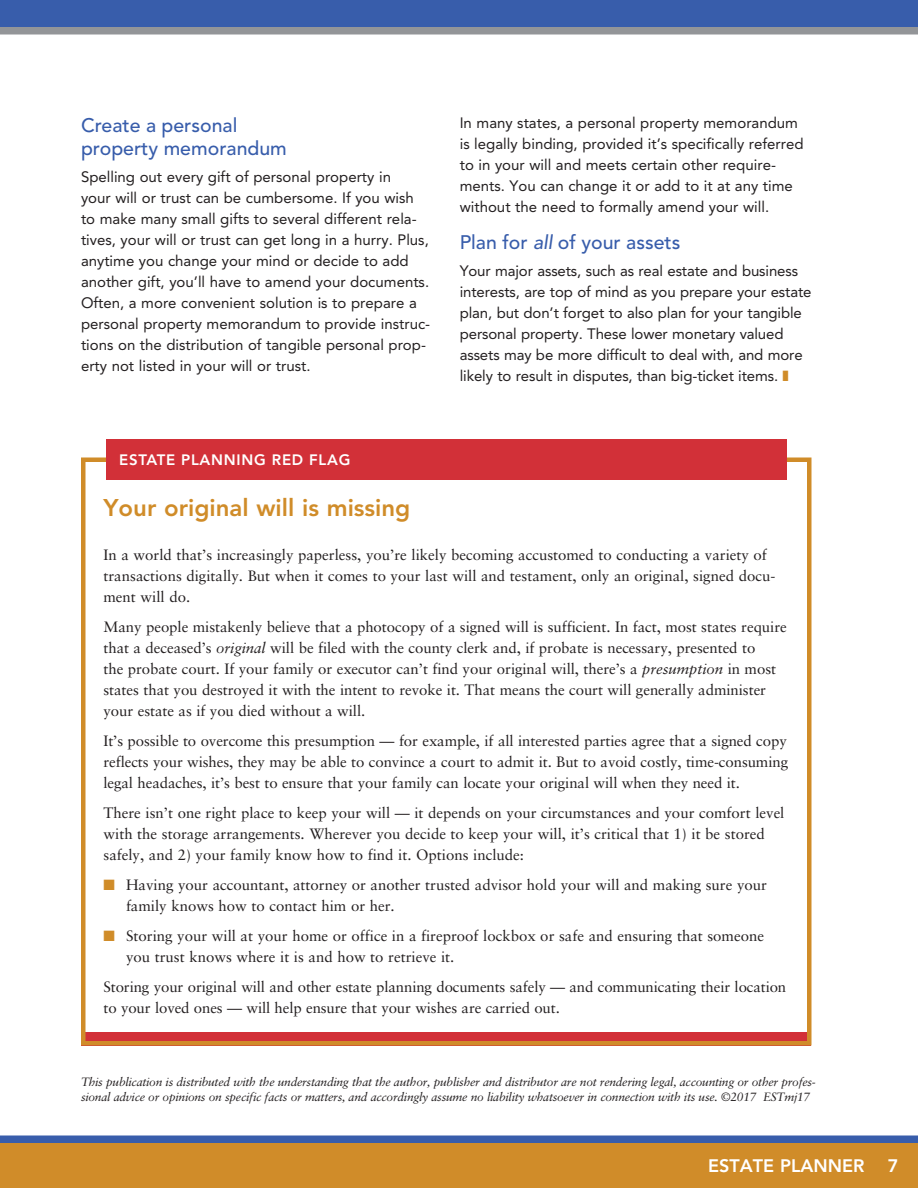
<style>
.page{position:relative;width:918px;height:1188px;background:#fff}
.page>*{position:absolute;margin:0;border:0;box-sizing:border-box;transform-origin:0 0}
.t1{font:800 24px "Avenir LT Std";color:#d08c29}
.t2{font:500 19.5px/23.4px "Avenir LT Std";color:#385dab}
.t3{font:800 18px "Avenir LT Std";color:#fff}
.t4{font:15px/21px "Sabon LT Std";color:#231f20}
.t5{font:15px/21px "Avenir LT Std";color:#231f20}
.t6{font:800 15px "Avenir LT Std";letter-spacing:.05em;color:#fff}
.t7{font:italic 12px/15px "Sabon LT Std";letter-spacing:-.02em;color:#231f20}
.s1{font-style:italic}
.s2{color:#d08c29}
</style>
<div class="page">
<div style="left:0;top:0;width:918px;height:27px;background:#385dab"></div>
<div style="left:0;top:27px;width:918px;height:7px;background:#939598"></div>
<div style="left:0;top:1136px;width:918px;height:7px;background:#385dab"></div>
<div style="left:0;top:1143px;width:918px;height:45px;background:#d08c29"></div>
<div style="left:81px;top:1032px;width:730px;height:14px;background:#d23038"></div>
<div style="left:81px;top:458px;width:731px;height:588px;border:4px solid #d08c29"></div>
<div style="left:106px;top:440px;width:681px;height:40px;background:#d23038"></div>
<h2 class="t2" style="left:81px;top:114px;width:207px">Create a personal property memorandum</h2>
<p class="t5" style="left:81px;top:167px;width:351px">Spelling out every gift of personal property in<br>your will or trust can be cumbersome. If you wish to make many small gifts to several different rela&shy;tives, your will or trust can get long in a hurry. Plus, anytime you change your mind or decide to add another gift, you’ll have to amend your documents.<br>Often, a more convenient solution is to prepare a personal property memorandum to provide instruc&shy;tions on the distribution of tangible personal prop&shy;erty not listed in your will or trust.</p>
<p class="t6" style="left:119px;top:451px;width:233px">ESTATE PLANNING RED FLAG</p>
<p class="t5" style="left:460px;top:113px;width:345px">In many states, a personal property memorandum is legally binding, provided it’s specifically referred to in your will and meets certain other require&shy;ments. You can change it or add to it at any time without the need to formally amend your will.</p>
<h2 class="t2" style="left:460px;top:231px;width:222px">Plan for <span class="s1">all</span> of your assets</h2>
<p class="t5" style="left:460px;top:261px;width:353px">Your major assets, such as real estate and business interests, are top of mind as you prepare your estate plan, but don’t forget to also plan for your tangible personal property. These lower monetary valued assets may be more difficult to deal with, and more likely to result in disputes, than big-ticket items. <span class="s2">❚</span></p>
<h1 class="t1" style="left:104px;top:494px;width:308px">Your original will is missing</h1>
<p class="t4" style="left:104px;top:544px;width:673px">In a world that’s increasingly paperless, you’re likely becoming accustomed to conducting a variety of transactions digitally. But when it comes to your last will and testament, only an original, signed docu&shy;ment will do.</p>
<p class="t4" style="left:104px;top:616px;width:685px">Many people mistakenly believe that a photocopy of a signed will is sufficient. In fact, most states require that a deceased’s <span class="s1">original</span> will be filed with the county clerk and, if probate is necessary, presented to<br>the probate court. If your family or executor can’t find your original will, there’s a <span class="s1">presumption</span> in most states that you destroyed it with the intent to revoke it. That means the court will generally administer your estate as if you died without a will.</p>
<p class="t4" style="left:104px;top:730px;width:686px;text-align:justify">It’s possible to overcome this presumption — for example, if all interested parties agree that a signed copy reflects your wishes, they may be able to convince a court to admit it. But to avoid costly, time-consuming legal headaches, it’s best to ensure that your family can locate your original will when they need it.</p>
<p class="t4" style="left:104px;top:802px;width:682px">There isn’t one right place to keep your will — it depends on your circumstances and your comfort level with the storage arrangements. Wherever you decide to keep your will, it’s critical that 1) it be stored safely, and 2) your family know how to find it. Options include:</p>
<p class="t4" style="left:126px;top:874px;width:643px;text-indent:-22px"><span class="s2">■</span> Having your accountant, attorney or another trusted advisor hold your will and making sure your family knows how to contact him or her.</p>
<p class="t4" style="left:126px;top:925px;width:640px;text-indent:-22px"><span class="s2">■</span> Storing your will at your home or office in a fireproof lockbox or safe and ensuring that someone you trust knows where it is and how to retrieve it.</p>
<p class="t4" style="left:104px;top:976px;width:684px">Storing your original will and other estate planning documents safely — and communicating their location to your loved ones — will help ensure that your wishes are carried out.</p>
<p class="t7" style="left:81px;top:1074px;width:736px">This publication is distributed with the understanding that the author, publisher and distributor are not rendering legal, accounting or other profes&shy;sional advice or opinions on specific facts or matters, and accordingly assume no liability whatsoever in connection with its use. ©2017 ESTmj17</p>
<p class="t3" style="left:708px;top:1155px;width:158px">ESTATE PLANNER</p>
<p class="t3" style="left:888px;top:1155px;width:12px">7</p>
</div>
